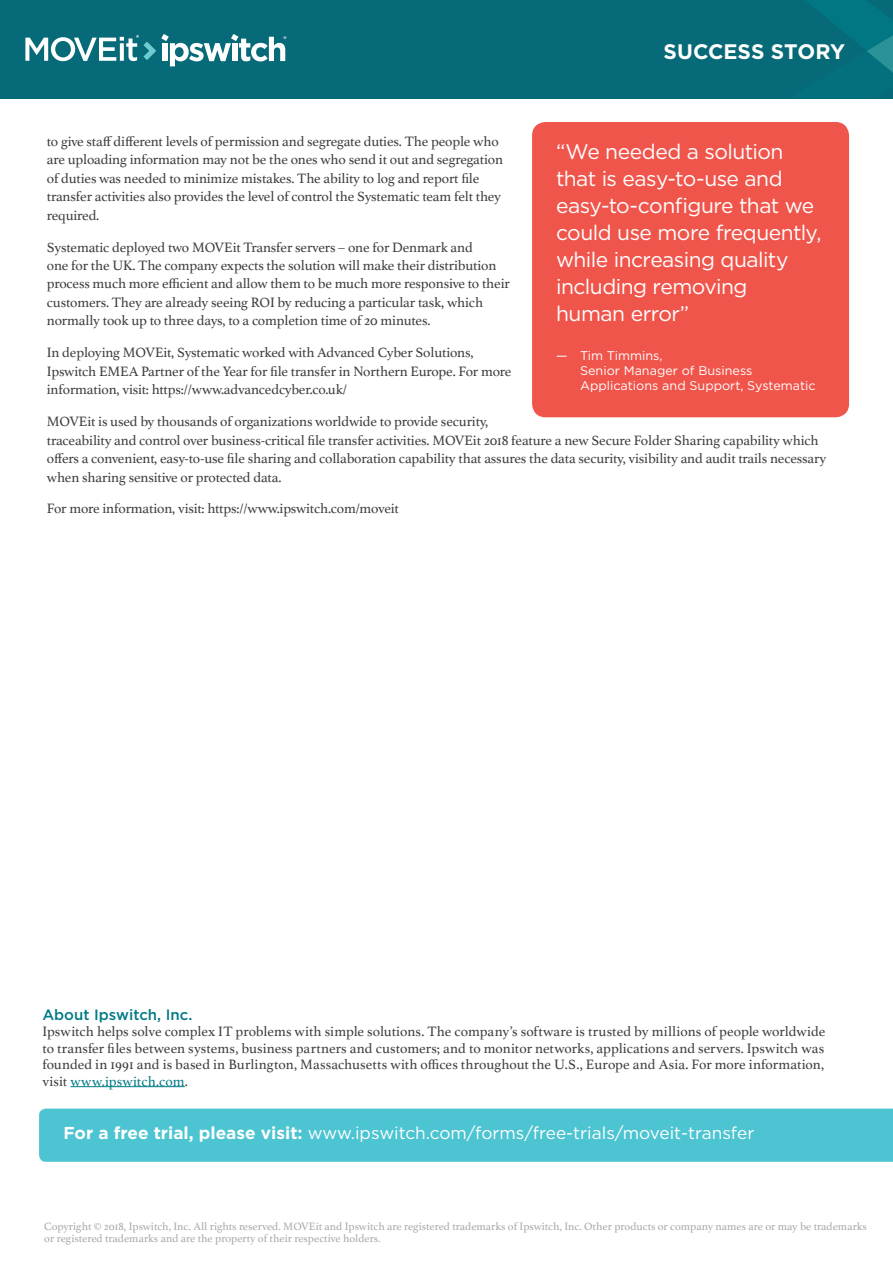
<style>
.page{position:relative;width:893px;height:1263px;background:#fff}
.page>*{position:absolute;margin:0;border:0;box-sizing:border-box;transform-origin:0 0}
.t1{font:21px/27px "Gotham";letter-spacing:-.025em;color:#fff}
.t2{font:700 21px "Gotham";color:#fff}
.t3{font:17.25px "Gotham";color:#fff}
.Body{font:500 15px "Gotham";color:#007b85}
.Body-2{font:14.25px/18.5px "Athelas";letter-spacing:-.01em;color:#3e3e3f}
.t4{font:12.6px/15.1px "Gotham";color:#fff}
.t5{font:11.25px/12px "Athelas";color:#a8a9ad}
.s1{color:#007b85}
.s2{font-weight:700}
</style>
<div class="page">
<div style="left:532px;top:122px;width:317px;height:295px;background:#f0554b;border-radius:14px"></div>
<div style="left:0;top:0;width:893px;height:98px;background:#076a78"></div>
<svg style="left:806px;top:0;width:87px;height:73px"></svg>
<svg style="left:25px;top:34px;width:261px;height:32px"></svg>
<hr style="left:70px;top:1086px;width:115px;height:1px;background:#007b85">
<div style="left:39px;top:1108px;width:854px;height:54px;background:#4dc4d1"></div>
<p class="t2" style="left:663px;top:39px;width:183px">SUCCESS STORY</p>
<p class="Body-2" style="left:47px;top:131px;width:458px">to give staff different levels of permission and segregate duties. The people who are uploading information may not be the ones who send it out and segregation of duties was needed to minimize mistakes. The ability to log and report file transfer activities also provides the level of control the Systematic team felt they required.</p>
<p class="Body-2" style="left:47px;top:237px;width:465px">Systematic deployed two MOVEit Transfer servers – one for Denmark and<br>one for the UK. The company expects the solution will make their distribution process much more efficient and allow them to be much more responsive to their customers. They are already seeing ROI by reducing a particular task, which normally took up to three days, to a completion time of 20 minutes.</p>
<p class="Body-2" style="left:47px;top:343px;width:466px">In deploying MOVEit, Systematic worked with Advanced Cyber Solutions,<br>Ipswitch EMEA Partner of the Year for file transfer in Northern Europe. For more information, visit: https://www.advancedcyber.co.uk/</p>
<p class="Body-2" style="left:47px;top:412px;width:781px">MOVEit is used by thousands of organizations worldwide to provide security,<br>traceability and control over business-critical file transfer activities. MOVEit 2018 feature a new Secure Folder Sharing capability which offers a convenient, easy-to-use file sharing and collaboration capability that assures the data security, visibility and audit trails necessary when sharing sensitive or protected data.</p>
<p class="Body-2" style="left:47px;top:499px;width:354px">For more information, visit: https://www.ipswitch.com/moveit</p>
<p class="t1" style="left:556px;top:138px;width:267px">“We needed a solution that is easy-to-use and easy-to-configure that we could use more frequently, while increasing quality including removing human error”</p>
<p class="t4" style="left:580px;top:348px;width:237px;text-indent:-24px">— Tim Timmins,<br>Senior Manager of Business<br>Applications and Support, Systematic</p>
<p class="Body" style="left:42px;top:1006px;width:151px">About Ipswitch, Inc.</p>
<p class="Body-2" style="left:42px;top:1023px;width:784px;line-height:16.5px;text-align:justify">Ipswitch helps solve complex IT problems with simple solutions. The company’s software is trusted by millions of people worldwide to transfer files between systems, business partners and customers; and to monitor networks, applications and servers. Ipswitch was founded in 1991 and is based in Burlington, Massachusetts with offices throughout the U.S., Europe and Asia. For more information, visit <span class="s1">www.ipswitch.com</span>.</p>
<p class="t3" style="left:64px;top:1123px;width:692px"><span class="s2">For a free trial, please visit:</span> www.ipswitch.com/forms/free-trials/moveit-transfer</p>
<p class="t5" style="left:44px;top:1220px;width:824px">Copyright © 2018, Ipswitch, Inc. All rights reserved. MOVEit and Ipswitch are registered trademarks of Ipswitch, Inc. Other products or company names are or may be trademarks or registered trademarks and are the property of their respective holders.</p>
</div>
